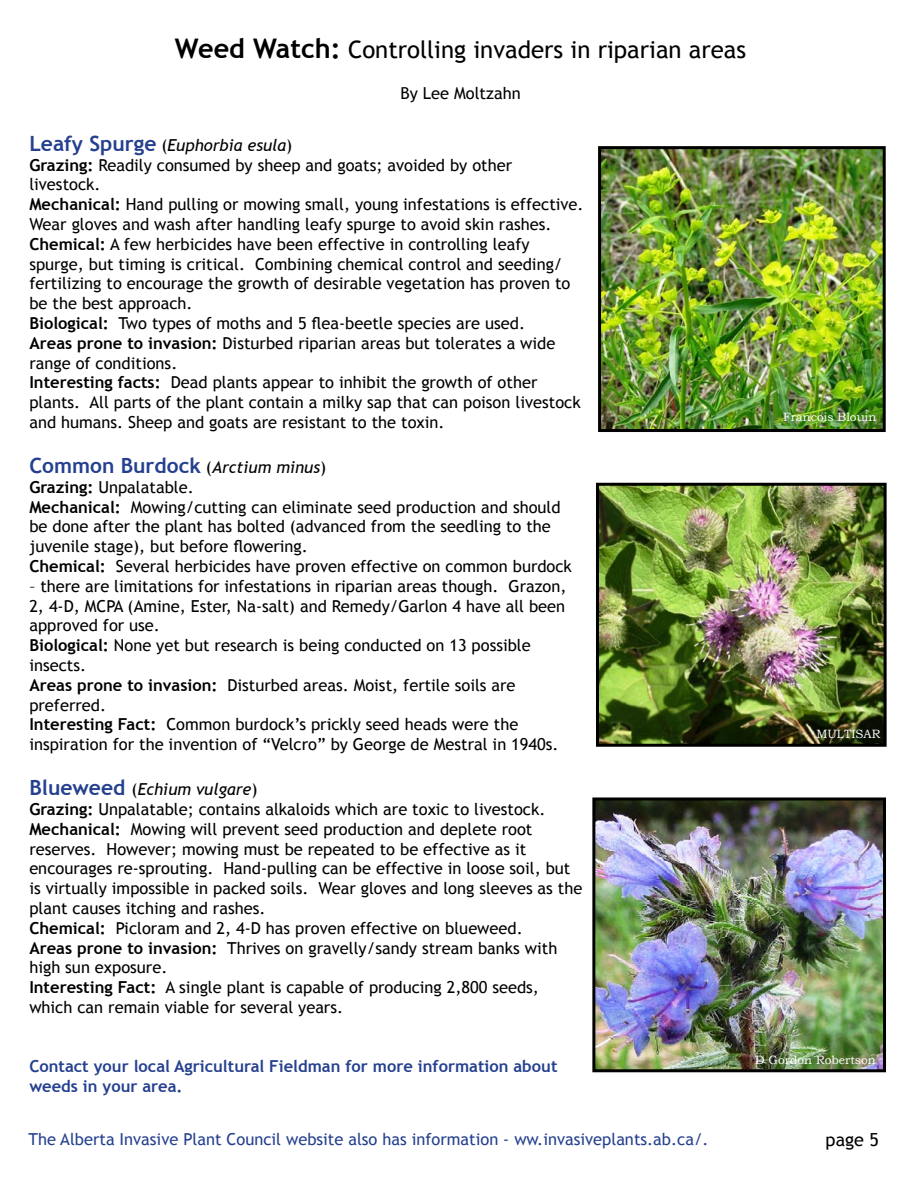
<style>
.page{position:relative;width:918px;height:1188px;background:#fff}
.page>*{position:absolute;margin:0;border:0;box-sizing:border-box;transform-origin:0 0}
.t1{font:24px "Trebuchet MS";color:#000}
.t2{font:700 21px "Trebuchet MS";color:#25408f}
.t3{font:18px "Trebuchet MS";color:#000}
.t4{font:16.5px/19.8px "Trebuchet MS";color:#000}
.t5{font:16.5px "Trebuchet MS";color:#25408f}
.t6{font:700 16.5px/19.8px "Trebuchet MS";color:#25408f}
.t7{font:12px "Bookman Old Style";color:#fff}
.s1{font-weight:700;font-size:27px}
.s2{font-weight:700;font-size:21px;color:#25408f}
.s3{font-style:italic}
.s4{font-weight:700}
.s5{font-weight:400;font-size:16.5px;color:#000}
.s6{font-weight:400;font-style:italic;font-size:16.5px;color:#000}
</style>
<div class="page">
<img style="left:596px;top:801px;width:286px;height:267px">
<div style="left:592px;top:797px;width:294px;height:275px;border:3px solid #000"></div>
<img style="left:600px;top:487px;width:283px;height:256px">
<div style="left:596px;top:483px;width:291px;height:264px;border:3px solid #000"></div>
<img style="left:602px;top:150px;width:280px;height:278px">
<div style="left:598px;top:146px;width:288px;height:286px;border:3px solid #000"></div>
<h1 class="t1" style="left:175px;top:35px;width:573px"><span class="s1">Weed Watch:</span> Controlling invaders in riparian areas</h1>
<p class="t4" style="left:400px;top:84px;width:122px">By Lee Moltzahn</p>
<p class="t4" style="left:29px;top:135px;width:556px"><span class="s2">Leafy Spurge</span> (<span class="s3">Euphorbia esula</span>)<br><span class="s4">Grazing:</span> Readily consumed by sheep and goats; avoided by other livestock.<br><span class="s4">Mechanical:</span> Hand pulling or mowing small, young infestations is effective.<br>Wear gloves and wash after handling leafy spurge to avoid skin rashes.<br><span class="s4">Chemical:</span> A few herbicides have been effective in controlling leafy spurge, but timing is critical. Combining chemical control and seeding/ fertilizing to encourage the growth of desirable vegetation has proven to be the best approach.<br><span class="s4">Biological:</span> Two types of moths and 5 flea-beetle species are used.<br><span class="s4">Areas prone to invasion:</span> Disturbed riparian areas but tolerates a wide range of conditions.<br><span class="s4">Interesting facts:</span> Dead plants appear to inhibit the growth of other plants. All parts of the plant contain a milky sap that can poison livestock and humans. Sheep and goats are resistant to the toxin.</p>
<p class="t2" style="left:29px;top:452px;width:298px">Common Burdock <span class="s5">(</span><span class="s6">Arctium minus</span><span class="s5">)</span></p>
<p class="t4" style="left:29px;top:477px;width:544px"><span class="s4">Grazing:</span> Unpalatable.<br><span class="s4">Mechanical:</span> Mowing/cutting can eliminate seed production and should be done after the plant has bolted (advanced from the seedling to the juvenile stage), but before flowering.<br><span class="s4">Chemical:</span> Several herbicides have proven effective on common burdock</p>
<p class="t4" style="left:29px;top:576px;width:539px">– there are limitations for infestations in riparian areas though. Grazon, 2, 4-D, MCPA (Amine, Ester, Na-salt) and Remedy/Garlon 4 have all been approved for use.<br><span class="s4">Biological:</span> None yet but research is being conducted on 13 possible insects.<br><span class="s4">Areas prone to invasion:</span> Disturbed areas. Moist, fertile soils are preferred.<br><span class="s4">Interesting Fact:</span> Common burdock’s prickly seed heads were the inspiration for the invention of “Velcro” by George de Mestral in 1940s.</p>
<p class="t4" style="left:29px;top:780px;width:555px"><span class="s2">Blueweed</span> (<span class="s3">Echium vulgare</span>)<br><span class="s4">Grazing:</span> Unpalatable; contains alkaloids which are toxic to livestock.<br><span class="s4">Mechanical:</span> Mowing will prevent seed production and deplete root reserves. However; mowing must be repeated to be effective as it encourages re-sprouting. Hand-pulling can be effective in loose soil, but is virtually impossible in packed soils. Wear gloves and long sleeves as the plant causes itching and rashes.<br><span class="s4">Chemical:</span> Picloram and 2, 4-D has proven effective on blueweed.<br><span class="s4">Areas prone to invasion:</span> Thrives on gravelly/sandy stream banks with high sun exposure.<br><span class="s4">Interesting Fact:</span> A single plant is capable of producing 2,800 seeds, which can remain viable for several years.</p>
<p class="t7" style="left:783px;top:409px;width:95px">Francois Blouin</p>
<p class="t7" style="left:816px;top:726px;width:65px">MULTISAR</p>
<p class="t6" style="left:29px;top:1057px;width:530px">Contact your local Agricultural Fieldman for more information about weeds in your area.</p>
<p class="t7" style="left:755px;top:1052px;width:122px">D Gordon Robertson</p>
<p class="t5" style="left:29px;top:1130px;width:682px">The Alberta I nvasive Plant Council website also has information - ww.invasiveplants.ab.ca/.</p>
<p class="t3" style="left:826px;top:1129px;width:55px">page 5</p>
</div>
